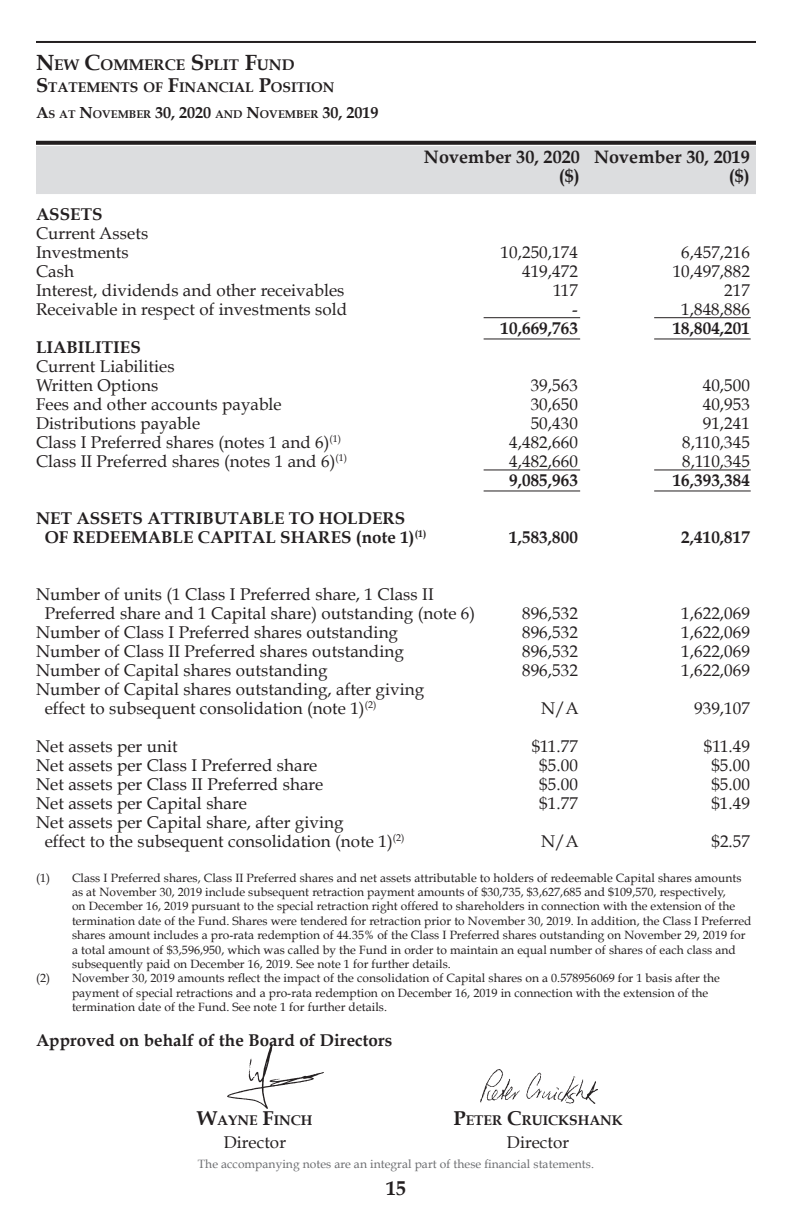
<style>
.page{position:relative;width:792px;height:1224px;background:#fff}
.page>*{position:absolute;margin:0;border:0;box-sizing:border-box;transform-origin:0 0}
.t1{font:700 20px "Book Antiqua";color:#231f20}
.new_banner{font:700 18px/19px "Book Antiqua";letter-spacing:.005em;color:#231f20}
._05a__Financial_Body{font:17px/19px "Book Antiqua";letter-spacing:.005em;color:#231f20}
._05a__Financial_Body-2{font:700 17px/19px "Book Antiqua";letter-spacing:.005em;color:#231f20}
._07__Body_Text__just{font:17px "Book Antiqua";letter-spacing:.005em;color:#231f20}
._02__Header{font:700 15.4px "Book Antiqua";color:#231f20}
._02a__SubHead{font:700 14px "Book Antiqua";color:#231f20}
._10__Footnote{font:12px/14.4px "Book Antiqua";letter-spacing:.005em;color:#231f20}
.t2{font:12px "Book Antiqua";letter-spacing:.005em;color:#6c6d70}
._03__SubHead_-_Dates{font:700 11.2px "Book Antiqua";color:#231f20}
.s1{font-size:22px}
.s2{font-size:20px}
.s3{font-size:16px}
</style>
<div class="page">
<hr style="left:36px;top:41px;width:720px;height:2px;background:#231f20">
<svg style="left:36px;top:141px;width:720px;height:4px;background:#2f2b2c"></svg>
<div style="left:36px;top:146px;width:720px;height:48px;background:#dcdddf"></div>
<img style="left:227px;top:1046px;width:96px;height:63px">
<img style="left:481px;top:1070px;width:117px;height:33px">
<hr style="left:654px;top:490px;width:97px;height:1px;background:#231f20">
<hr style="left:654px;top:469px;width:97px;height:1px;background:#231f20">
<hr style="left:654px;top:338px;width:97px;height:1px;background:#231f20">
<hr style="left:654px;top:317px;width:97px;height:1px;background:#231f20">
<hr style="left:484px;top:490px;width:96px;height:1px;background:#231f20">
<hr style="left:484px;top:469px;width:96px;height:1px;background:#231f20">
<hr style="left:484px;top:338px;width:96px;height:1px;background:#231f20">
<hr style="left:484px;top:317px;width:96px;height:1px;background:#231f20">
<p class="_02__Header" style="left:36px;top:56px;width:260px"><span class="s1">N</span>EW <span class="s1">C</span>OMMERCE <span class="s1">S</span>PLIT <span class="s1">F</span>UND</p>
<p class="_02a__SubHead" style="left:36px;top:79px;width:161px"><span class="s2">S</span>TATEMENTS OF <span class="s2">F</span>INANC</p>
<p class="_02a__SubHead" style="left:229px;top:79px;width:107px">IAL <span class="s2">P</span>OSITION</p>
<p class="_03__SubHead_-_Dates" style="left:36px;top:108px;width:344px"><span class="s3">A</span>S AT <span class="s3">N</span>OVEMBER <span class="s3">30, 2020</span> AND <span class="s3">N</span>OVEMBER <span class="s3">30, 2019</span></p>
<p class="new_banner" style="left:559px;top:147px;width:193px;text-indent:-135px">November 30, 2020 November 30, 2019 ($)</p>
<p class="new_banner" style="left:729px;top:166px;width:23px">($)</p>
<p class="_05a__Financial_Body-2" style="left:36px;top:205px;width:68px">ASSETS</p>
<p class="_05a__Financial_Body" style="left:36px;top:224px;width:114px">Current Assets</p>
<p class="_05a__Financial_Body" style="left:36px;top:243px;width:94px">Investments</p>
<p class="_05a__Financial_Body" style="left:501px;top:243px;width:79px">10,250,174</p>
<p class="_05a__Financial_Body" style="left:681px;top:243px;width:70px">6,457,216</p>
<p class="_05a__Financial_Body" style="left:36px;top:262px;width:39px">Cash</p>
<p class="_05a__Financial_Body" style="left:522px;top:262px;width:57px">419,472</p>
<p class="_05a__Financial_Body" style="left:673px;top:262px;width:79px">10,497,882</p>
<p class="_05a__Financial_Body" style="left:36px;top:281px;width:310px">Interest, dividends and other receivables</p>
<p class="_05a__Financial_Body" style="left:553px;top:281px;width:26px">117</p>
<p class="_05a__Financial_Body" style="left:724px;top:281px;width:27px">217</p>
<p class="_05a__Financial_Body" style="left:36px;top:300px;width:313px">Receivable in respect of investments sold</p>
<p class="_05a__Financial_Body" style="left:572px;top:300px;width:7px">-</p>
<p class="_05a__Financial_Body" style="left:681px;top:300px;width:70px">1,848,886</p>
<p class="_05a__Financial_Body-2" style="left:501px;top:319px;width:79px">10,669,763</p>
<p class="_05a__Financial_Body-2" style="left:673px;top:319px;width:79px">18,804,201</p>
<p class="_05a__Financial_Body-2" style="left:36px;top:338px;width:106px">LIABILITIES</p>
<p class="_05a__Financial_Body" style="left:36px;top:357px;width:140px">Current Liabilities</p>
<p class="_05a__Financial_Body" style="left:36px;top:376px;width:124px">Written Options</p>
<p class="_05a__Financial_Body" style="left:531px;top:376px;width:49px">39,563</p>
<p class="_05a__Financial_Body" style="left:703px;top:376px;width:49px">40,500</p>
<p class="_05a__Financial_Body" style="left:36px;top:395px;width:247px">Fees and other accounts payable</p>
<p class="_05a__Financial_Body" style="left:531px;top:395px;width:49px">30,650</p>
<p class="_05a__Financial_Body" style="left:703px;top:395px;width:49px">40,953</p>
<p class="_05a__Financial_Body" style="left:36px;top:414px;width:166px">Distributions payable</p>
<p class="_05a__Financial_Body" style="left:531px;top:414px;width:49px">50,430</p>
<p class="_05a__Financial_Body" style="left:703px;top:414px;width:49px">91,241</p>
<p class="_05a__Financial_Body" style="left:36px;top:433px;width:307px">Class I Preferred shares (notes 1 and 6)<sup>(1)</sup></p>
<p class="_05a__Financial_Body" style="left:509px;top:433px;width:70px">4,482,660</p>
<p class="_05a__Financial_Body" style="left:682px;top:433px;width:69px">8,110,345</p>
<p class="_05a__Financial_Body" style="left:36px;top:452px;width:313px">Class II Preferred shares (notes 1 and 6)<sup>(1)</sup></p>
<p class="_05a__Financial_Body" style="left:509px;top:452px;width:70px">4,482,660</p>
<p class="_05a__Financial_Body" style="left:682px;top:452px;width:69px">8,110,345</p>
<p class="_05a__Financial_Body-2" style="left:509px;top:471px;width:70px">9,085,963</p>
<p class="_05a__Financial_Body-2" style="left:673px;top:471px;width:79px">16,393,384</p>
<p class="_05a__Financial_Body-2" style="left:45px;top:509px;width:383px;text-indent:-9px">NET ASSETS ATTRIBUTABLE TO HOLDERS<br>OF REDEEMABLE CAPITAL SHARES (note 1)<sup>(1)</sup></p>
<p class="_05a__Financial_Body-2" style="left:509px;top:528px;width:70px">1,583,800</p>
<p class="_05a__Financial_Body-2" style="left:681px;top:528px;width:70px">2,410,817</p>
<p class="_05a__Financial_Body" style="left:45px;top:585px;width:432px;text-indent:-9px">Number of units (1 Class I Preferred share, 1 Class II<br>Preferred share and 1 Capital share) outstanding (note 6)</p>
<p class="_05a__Financial_Body" style="left:522px;top:604px;width:57px">896,532</p>
<p class="_05a__Financial_Body" style="left:681px;top:604px;width:70px">1,622,069</p>
<p class="_05a__Financial_Body" style="left:36px;top:623px;width:364px">Number of Class I Preferred shares outstanding</p>
<p class="_05a__Financial_Body" style="left:522px;top:623px;width:57px">896,532</p>
<p class="_05a__Financial_Body" style="left:681px;top:623px;width:70px">1,622,069</p>
<p class="_05a__Financial_Body" style="left:36px;top:642px;width:369px">Number of Class II Preferred shares outstanding</p>
<p class="_05a__Financial_Body" style="left:522px;top:642px;width:57px">896,532</p>
<p class="_05a__Financial_Body" style="left:681px;top:642px;width:70px">1,622,069</p>
<p class="_05a__Financial_Body" style="left:36px;top:661px;width:293px">Number of Capital shares outstanding</p>
<p class="_05a__Financial_Body" style="left:522px;top:661px;width:57px">896,532</p>
<p class="_05a__Financial_Body" style="left:681px;top:661px;width:70px">1,622,069</p>
<p class="_05a__Financial_Body" style="left:45px;top:680px;width:381px;text-indent:-9px">Number of Capital shares outstanding, after giving effect to subsequent consolidation (note 1)<sup>(2)</sup></p>
<p class="_05a__Financial_Body" style="left:541px;top:699px;width:39px">N/A</p>
<p class="_05a__Financial_Body" style="left:694px;top:699px;width:57px">939,107</p>
<p class="_05a__Financial_Body" style="left:36px;top:737px;width:143px">Net assets per unit</p>
<p class="_05a__Financial_Body" style="left:532px;top:737px;width:48px">$11.77</p>
<p class="_05a__Financial_Body" style="left:704px;top:737px;width:48px">$11.49</p>
<p class="_05a__Financial_Body" style="left:36px;top:756px;width:283px">Net assets per Class I Preferred share</p>
<p class="_05a__Financial_Body" style="left:539px;top:756px;width:40px">$5.00</p>
<p class="_05a__Financial_Body" style="left:711px;top:756px;width:40px">$5.00</p>
<p class="_05a__Financial_Body" style="left:36px;top:775px;width:289px">Net assets per Class II Preferred share</p>
<p class="_05a__Financial_Body" style="left:539px;top:775px;width:40px">$5.00</p>
<p class="_05a__Financial_Body" style="left:711px;top:775px;width:40px">$5.00</p>
<p class="_05a__Financial_Body" style="left:36px;top:794px;width:212px">Net assets per Capital share</p>
<p class="_05a__Financial_Body" style="left:539px;top:794px;width:40px">$1.77</p>
<p class="_05a__Financial_Body" style="left:711px;top:794px;width:40px">$1.49</p>
<p class="_05a__Financial_Body" style="left:45px;top:813px;width:361px;text-indent:-9px">Net assets per Capital share, after giving<br>effect to the subsequent consolidation (note 1)<sup>(2)</sup></p>
<p class="_05a__Financial_Body" style="left:541px;top:832px;width:39px">N/A</p>
<p class="_05a__Financial_Body" style="left:711px;top:832px;width:40px">$2.57</p>
<p class="_10__Footnote" style="left:72px;top:870px;width:681px;text-indent:-36px">(1) Class I Preferred shares, Class II Preferred shares and net assets attributable to holders of redeemable Capital shares amounts as at November 30, 2019 include subsequent retraction payment amounts of $30,735, $3,627,685 and $109,570, respectively,<br>on December 16, 2019 pursuant to the special retraction right offered to shareholders in connection with the extension of the termination date of the Fund. Shares were tendered for retraction prior to November 30, 2019. In addition, the Class I Preferred shares amount includes a pro-rata redemption of 44.35% of the Class I Preferred shares outstanding on November 29, 2019 for a total amount of $3,596,950, which was called by the Fund in order to maintain an equal number of shares of each class and subsequently paid on December 16, 2019. See note 1 for further details.</p>
<p class="_10__Footnote" style="left:72px;top:971px;width:649px;text-indent:-36px">(2) November 30, 2019 amounts reflect the impact of the consolidation of Capital shares on a 0.578956069 for 1 basis after the payment of special retractions and a pro-rata redemption on December 16, 2019 in connection with the extension of the termination date of the Fund. See note 1 for further details.</p>
<p class="_05a__Financial_Body-2" style="left:36px;top:1031px;width:358px">Approved on behalf of the Board of Directors</p>
<p class="_02a__SubHead" style="left:197px;top:1112px;width:94px"><span class="s2">W</span>AYNE <span class="s2">F</span>INCH</p>
<p class="_07__Body_Text__just" style="left:224px;top:1132px;width:64px">Director</p>
<p class="_02a__SubHead" style="left:454px;top:1112px;width:128px"><span class="s2">P</span>ETER <span class="s2">C</span>RUICKSHAN</p>
<p class="_02a__SubHead" style="left:612px;top:1112px;width:12px">K</p>
<p class="_07__Body_Text__just" style="left:507px;top:1132px;width:64px">Director</p>
<p class="t2" style="left:198px;top:1156px;width:398px">The accompanying notes are an integral part of these financial statements.</p>
<p class="t1" style="left:386px;top:1176px;width:21px">15</p>
</div>
